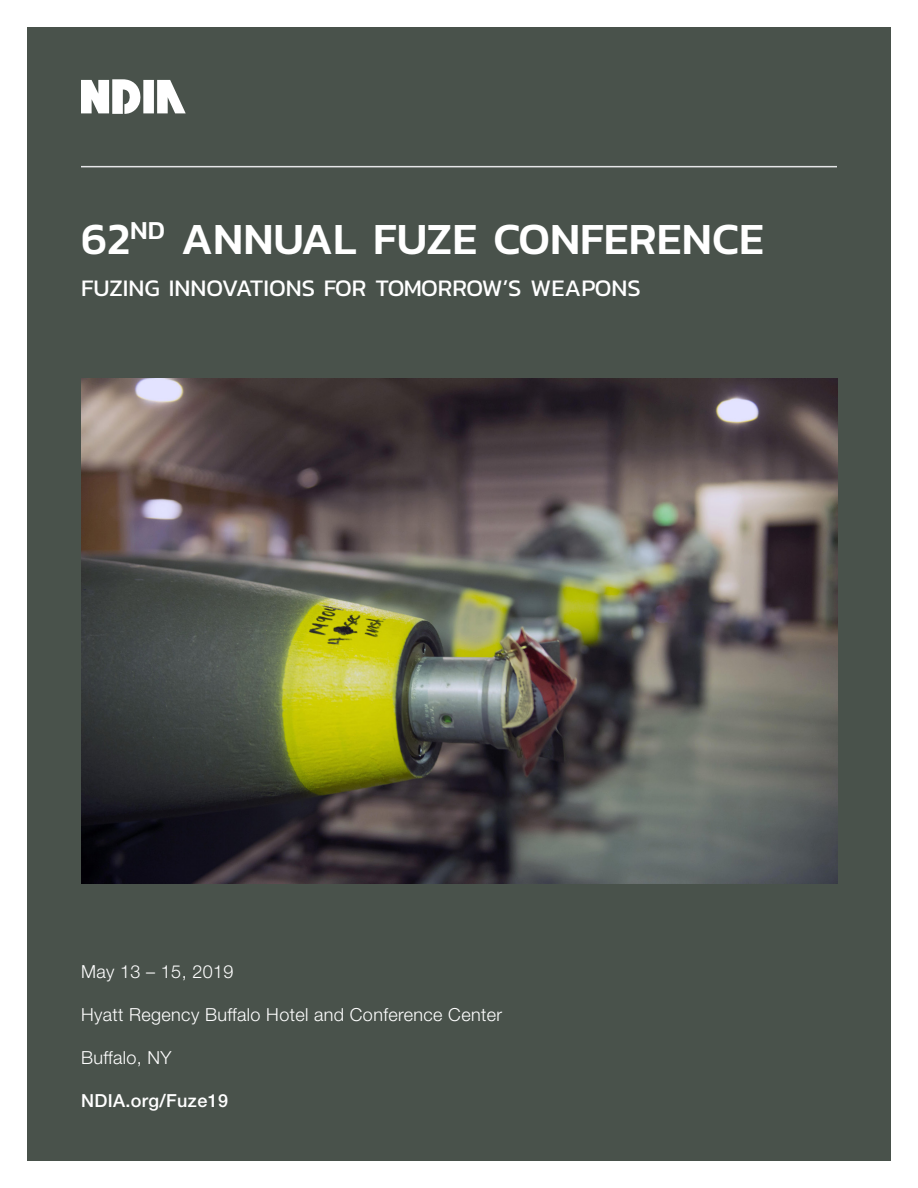
<style>
.page{position:relative;width:918px;height:1188px;background:#fff}
.page>*{position:absolute;margin:0;border:0;box-sizing:border-box;transform-origin:0 0}
.Event_Title{font:500 45px "Kanit";color:#fff}
.Tagline{font:24px "Kanit";color:#fff}
.Event_Info{font:300 18px "Helvetica Neue LT Std";letter-spacing:.02em;color:#fff}
.NDIA_org{font:500 18px "Helvetica Neue LT Std";letter-spacing:.02em;color:#fff}
</style>
<div class="page">
<div style="left:27px;top:27px;width:864px;height:1134px;background:#49524b"></div>
<hr style="left:81px;top:166px;width:756px;height:1px;background:#e6e7e9">
<div style="left:143px;top:80px;width:11px;height:33px;background:#fff"></div>
<svg style="left:157px;top:80px;width:29px;height:33px"></svg>
<svg style="left:81px;top:80px;width:60px;height:33px"></svg>
<img style="left:81px;top:379px;width:756px;height:504px">
<p class="Event_Title" style="left:81px;top:205px;width:685px">62<sup>ND</sup> ANNUAL FUZE CONFERENCE</p>
<p class="Tagline" style="left:81px;top:271px;width:561px">FUZING INNOVATIONS FOR TOMORROW’S WEAPONS</p>
<p class="Event_Info" style="left:81px;top:961px;width:154px">May 13 – 15, 2019</p>
<p class="Event_Info" style="left:81px;top:1004px;width:423px">Hyatt Regency Buffalo Hotel and Conference Center</p>
<p class="Event_Info" style="left:81px;top:1047px;width:92px">Buffalo, NY</p>
<p class="NDIA_org" style="left:81px;top:1090px;width:149px">NDIA.org/Fuze19</p>
</div>
